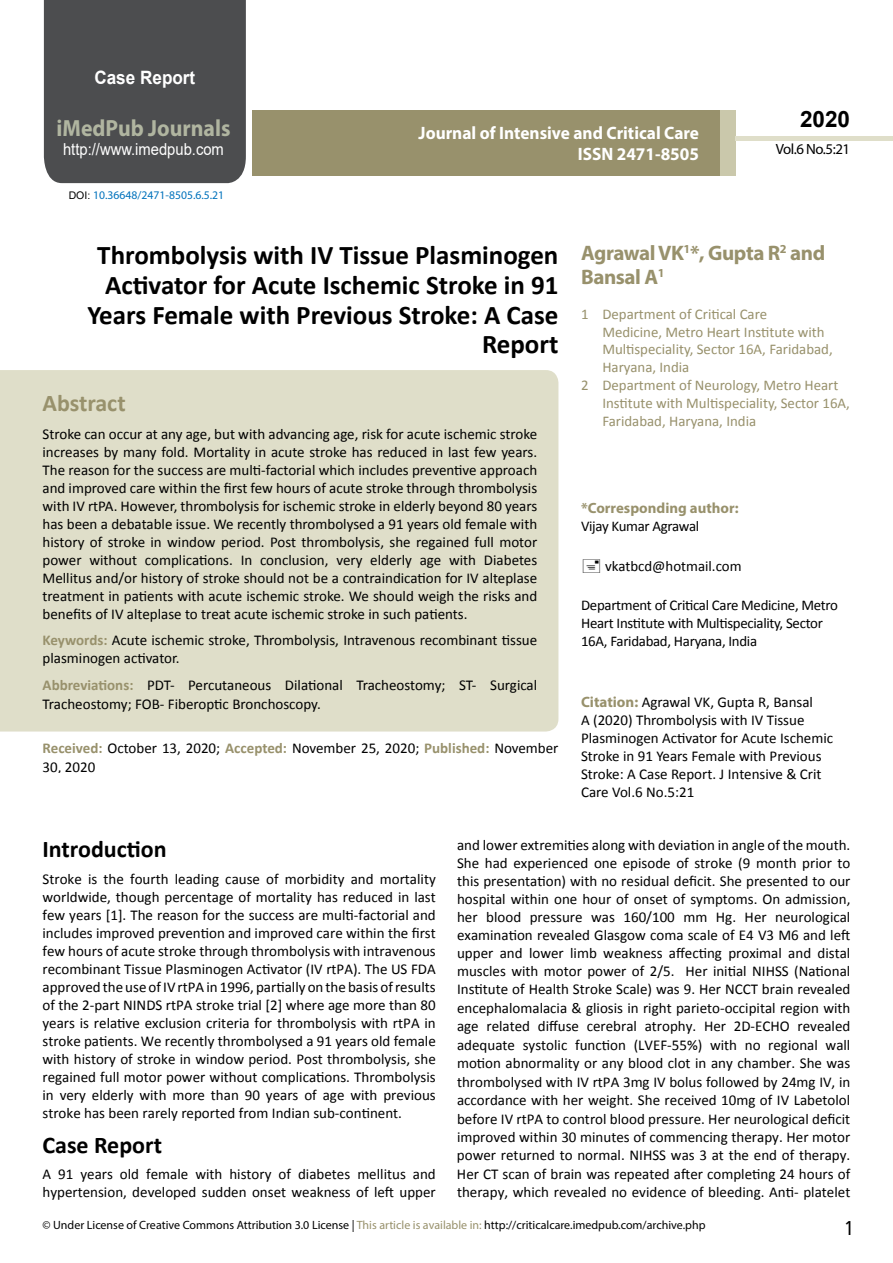
<style>
.page{position:relative;width:893px;height:1263px;background:#fff}
.page>*{position:absolute;margin:0;border:0;box-sizing:border-box;transform-origin:0 0}
.t1{font:700 27px/29.7px "Calibri";color:#000;text-align:right}
.t2{font:25.5px "Tunga";color:#000}
.t3{font:700 24px "Calibri";color:#000}
.t4{font:700 24px "Calibri";color:#98916c}
.t5{font:700 23.4px "Myriad Pro";color:#b0b5a0;scale:.93 1}
.t6{font:700 22.5px "Arial";color:#000}
.t7{font:700 21px/24px "Myriad Pro";letter-spacing:-.02em;color:#98916c}
.t8{font:700 18.45px "Arial";color:#fff;scale:.93 1}
.t9{font:700 18px/21.6px "Myriad Pro";color:#fff;text-align:right;scale:.96 1}
.t10{font:16.5px "Arial";color:#fff;scale:.89 1}
.t11{font:15px/18px "Calibri";color:#000}
.t12{font:14.85px "Calibri";color:#98916c}
.t13{font:14.85px/17.9px "Calibri";letter-spacing:-.02em;color:#000}
.t14{font:700 14.85px "Myriad Pro";color:#98916c}
.t15{font:14.85px "Calibri";color:#000}
.t16{font:14.85px "Myriad Pro";letter-spacing:-.03em;color:#000}
.t17{font:12px "Myriad Pro";color:#000}
.t18{font:11.7px "Myriad Pro";color:#0072bc}
.s1{font-family:"Arial";font-size:10.5px;color:#000}
.s2{font-weight:700;color:#98916c}
.s3{font-family:"Myriad Pro";font-weight:700;color:#98916c}
.s4{color:#98916c}
</style>
<div class="page">
<div style="left:252px;top:110px;width:469px;height:66px;background:#98916c"></div>
<div style="left:720px;top:110px;width:16px;height:66px;background:#cac8ab"></div>
<div style="left:44px;top:0;width:202px;height:183px;background:#4c4d4f"></div>
<hr style="left:736px;top:137px;width:157px;height:4px;background:#dfdec9">
<div style="left:0;top:370px;width:558px;height:361px;background:#dfdec9"></div>
<p class="t8" style="left:94px;top:65px;width:110px">Case Report</p>
<h3 class="t5" style="left:57px;top:113px;width:188px">iMedPub Journals</h3>
<h3 class="t6" style="left:800px;top:105px;width:52px">2020</h3>
<p class="t16" style="left:776px;top:140px;width:76px">Vol.6 No.5:21</p>
<p class="t9" style="left:419px;top:121px;width:294px">Journal of Intensive and Critical Care<br>ISSN 2471-8505</p>
<p class="t10" style="left:63px;top:138px;width:182px">http://www.imedpub.com</p>
<p class="t18" style="left:69px;top:188px;width:157px"><span class="s1">DOI:</span> 10.36648/2471-8505.6.5.21</p>
<h1 class="t1" style="left:87px;top:239px;width:472px">Thrombolysis with IV Tissue Plasminogen<br>Activator for Acute Ischemic Stroke in 91<br>Years Female with Previous Stroke: A Case<br>Report</h1>
<h3 class="t4" style="left:43px;top:388px;width:85px">Abstract</h3>
<p class="t11" style="left:43px;top:424px;width:496px;text-align:justify">Stroke can occur at any age, but with advancing age, risk for acute ischemic stroke increases by many fold. Mortality in acute stroke has reduced in last few years.<br>The reason for the success are multi-factorial which includes preventive approach and improved care within the first few hours of acute stroke through thrombolysis with IV rtPA. However, thrombolysis for ischemic stroke in elderly beyond 80 years has been a debatable issue. We recently thrombolysed a 91 years old female with history of stroke in window period. Post thrombolysis, she regained full motor power without complications. In conclusion, very elderly age with Diabetes Mellitus and/or history of stroke should not be a contraindication for IV alteplase treatment in patients with acute ischemic stroke. We should weigh the risks and benefits of IV alteplase to treat acute ischemic stroke in such patients.</p>
<p class="t11" style="left:43px;top:631px;width:496px"><span class="s2">Keywords:</span> Acute ischemic stroke, Thrombolysis, Intravenous recombinant tissue plasminogen activator.</p>
<p class="t11" style="left:43px;top:674px;width:496px;line-height:19.5px"><span class="s2">Abbreviations:</span> PDT- Percutaneous Dilational Tracheostomy; ST- Surgical<br>Tracheostomy; FOB- Fiberoptic Bronchoscopy.</p>
<p class="t11" style="left:43px;top:738px;width:517px;line-height:18.8px"><span class="s2">Received:</span> October 13, 2020; <span class="s2">Accepted:</span> November 25, 2020; <span class="s2">Published:</span> November<br>30, 2020</p>
<h3 class="t7" style="left:581px;top:240px;width:246px">Agrawal VK<sup>1</sup>*, Gupta R<sup>2</sup> and<br>Bansal A<sup>1</sup></h3>
<p class="t12" style="left:581px;top:305px;width:188px">1 Department of Critical Care</p>
<p class="t12" style="left:602px;top:322px;width:224px">Medicine, Metro Heart Institute with</p>
<p class="t12" style="left:602px;top:340px;width:232px">Multispeciality, Sector 16A, Faridabad,</p>
<p class="t12" style="left:602px;top:358px;width:89px">Haryana, India</p>
<p class="t12" style="left:581px;top:376px;width:259px">2 Department of Neurology, Metro Heart</p>
<p class="t12" style="left:602px;top:394px;width:249px">Institute with Multispeciality, Sector 16A,</p>
<p class="t12" style="left:602px;top:412px;width:155px">Faridabad, Haryana, India</p>
<p class="t14" style="left:581px;top:498px;width:159px">*Corresponding author:</p>
<p class="t13" style="left:581px;top:516px;width:120px">Vijay Kumar Agrawal</p>
<p class="t15" style="left:605px;top:557px;width:138px">vkatbcd@hotmail.com</p>
<p class="t13" style="left:581px;top:596px;width:258px">Department of Critical Care Medicine, Metro<br>Heart Institute with Multispeciality, Sector<br>16A, Faridabad, Haryana, India</p>
<p class="t11" style="left:581px;top:692px;width:254px"><span class="s3">Citation:</span> Agrawal VK, Gupta R, Bansal<br>A (2020) Thrombolysis with IV Tissue Plasminogen Activator for Acute Ischemic Stroke in 91 Years Female with Previous Stroke: A Case Report. J Intensive &amp; Crit Care Vol.6 No.5:21</p>
<h3 class="t3" style="left:43px;top:834px;width:126px">Introduction</h3>
<p class="t11" style="left:42px;top:869px;width:395px;text-align:justify">Stroke is the fourth leading cause of morbidity and mortality worldwide, though percentage of mortality has reduced in last few years [1]. The reason for the success are multi-factorial and includes improved prevention and improved care within the first few hours of acute stroke through thrombolysis with intravenous recombinant Tissue Plasminogen Activator (IV rtPA). The US FDA approved the use ofIVrtPAin 1996, partially on the basis ofresults of the 2-part NINDS rtPA stroke trial [2] where age more than 80 years is relative exclusion criteria for thrombolysis with rtPA in stroke patients. We recently thrombolysed a 91 years old female with history of stroke in window period. Post thrombolysis, she regained full motor power without complications. Thrombolysis in very elderly with more than 90 years of age with previous stroke has been rarely reported from Indian sub-continent.</p>
<h3 class="t3" style="left:43px;top:1130px;width:121px">Case Report</h3>
<p class="t11" style="left:43px;top:1164px;width:395px">A 91 years old female with history of diabetes mellitus and hypertension, developed sudden onset weakness of left upper</p>
<p class="t11" style="left:457px;top:835px;width:395px;text-align:justify">and lower extremities along with deviation in angle of the mouth.<br>She had experienced one episode of stroke (9 month prior to this presentation) with no residual deficit. She presented to our hospital within one hour of onset of symptoms. On admission, her blood pressure was 160/100 mm Hg. Her neurological examination revealed Glasgow coma scale of E4 V3 M6 and left upper and lower limb weakness affecting proximal and distal muscles with motor power of 2/5. Her initial NIHSS (National Institute of Health Stroke Scale) was 9. Her NCCT brain revealed encephalomalacia &amp; gliosis in right parieto-occipital region with age related diffuse cerebral atrophy. Her 2D-ECHO revealed adequate systolic function (LVEF-55%) with no regional wall motion abnormality or any blood clot in any chamber. She was thrombolysed with IV rtPA 3mg IV bolus followed by 24mg IV, in accordance with her weight. She received 10mg of IV Labetolol before IV rtPA to control blood pressure. Her neurological deficit improved within 30 minutes of commencing therapy. Her motor power returned to normal. NIHSS was 3 at the end of therapy.<br>Her CT scan of brain was repeated after completing 24 hours of therapy, which revealed no evidence of bleeding. Anti- platelet</p>
<p class="t17" style="left:43px;top:1218px;width:664px">© Under License of Creative Commons Attribution 3.0 License | <span class="s4">This article is available in:</span> http://criticalcare.imedpub.com/archive.php</p>
<h2 class="t2" style="left:845px;top:1211px;width:9px">1</h2>
</div>
